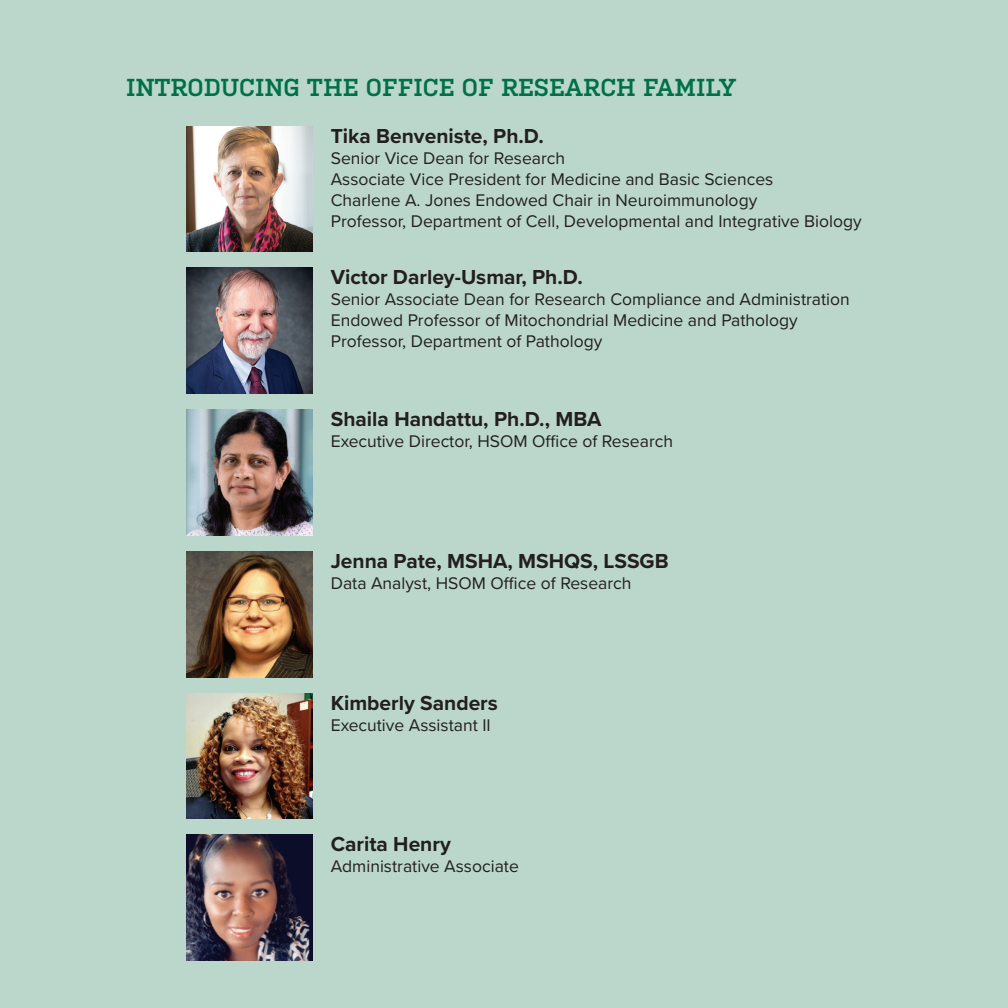
<style>
.page{position:relative;width:1008px;height:1008px;background:#bbd7cc}
.page>*{position:absolute;margin:0;border:0;box-sizing:border-box;transform-origin:0 0}
.t1{font:600 24.5px "Kulturista";color:#007049}
.t2{font:700 21px "Proxima Nova";color:#231f20}
.t3{font:17.5px/21px "Proxima Nova";color:#231f20}
</style>
<div class="page">
<img style="left:187px;top:126px;width:126px;height:126px">
<img style="left:187px;top:268px;width:126px;height:126px">
<img style="left:187px;top:410px;width:126px;height:126px">
<img style="left:187px;top:551px;width:126px;height:126px">
<img style="left:187px;top:693px;width:126px;height:126px">
<img style="left:187px;top:835px;width:126px;height:126px">
<h1 class="t1" style="left:126px;top:73px;width:611px">INTRODUCING THE OFFICE OF RESEARCH FAMILY</h1>
<p class="t2" style="left:331px;top:120px;width:215px">Tika Benveniste, Ph.D.</p>
<p class="t3" style="left:331px;top:146px;width:533px">Senior Vice Dean for Research<br>Associate Vice President for Medicine and Basic Sciences<br>Charlene A. Jones Endowed Chair in Neuroimmunology<br>Professor, Department of Cell, Developmental and Integrative Biology</p>
<p class="t2" style="left:331px;top:262px;width:253px">Victor Darley-Usmar, Ph.D.</p>
<p class="t3" style="left:331px;top:288px;width:521px">Senior Associate Dean for Research Compliance and Administration<br>Endowed Professor of Mitochondrial Medicine and Pathology<br>Professor, Department of Pathology</p>
<p class="t2" style="left:331px;top:403px;width:272px">Shaila Handattu, Ph.D., MBA</p>
<p class="t3" style="left:331px;top:430px;width:344px">Executive Director, HSOM Office of Research</p>
<p class="t2" style="left:331px;top:545px;width:339px">Jenna Pate, MSHA, MSHQS, LSSGB</p>
<p class="t3" style="left:331px;top:572px;width:302px">Data Analyst, HSOM Office of Research</p>
<p class="t2" style="left:331px;top:687px;width:169px">Kimberly Sanders</p>
<p class="t3" style="left:331px;top:713px;width:162px">Executive Assistant II</p>
<p class="t2" style="left:331px;top:829px;width:122px">Carita Henry</p>
<p class="t3" style="left:331px;top:855px;width:190px">Administrative Associate</p>
</div>
